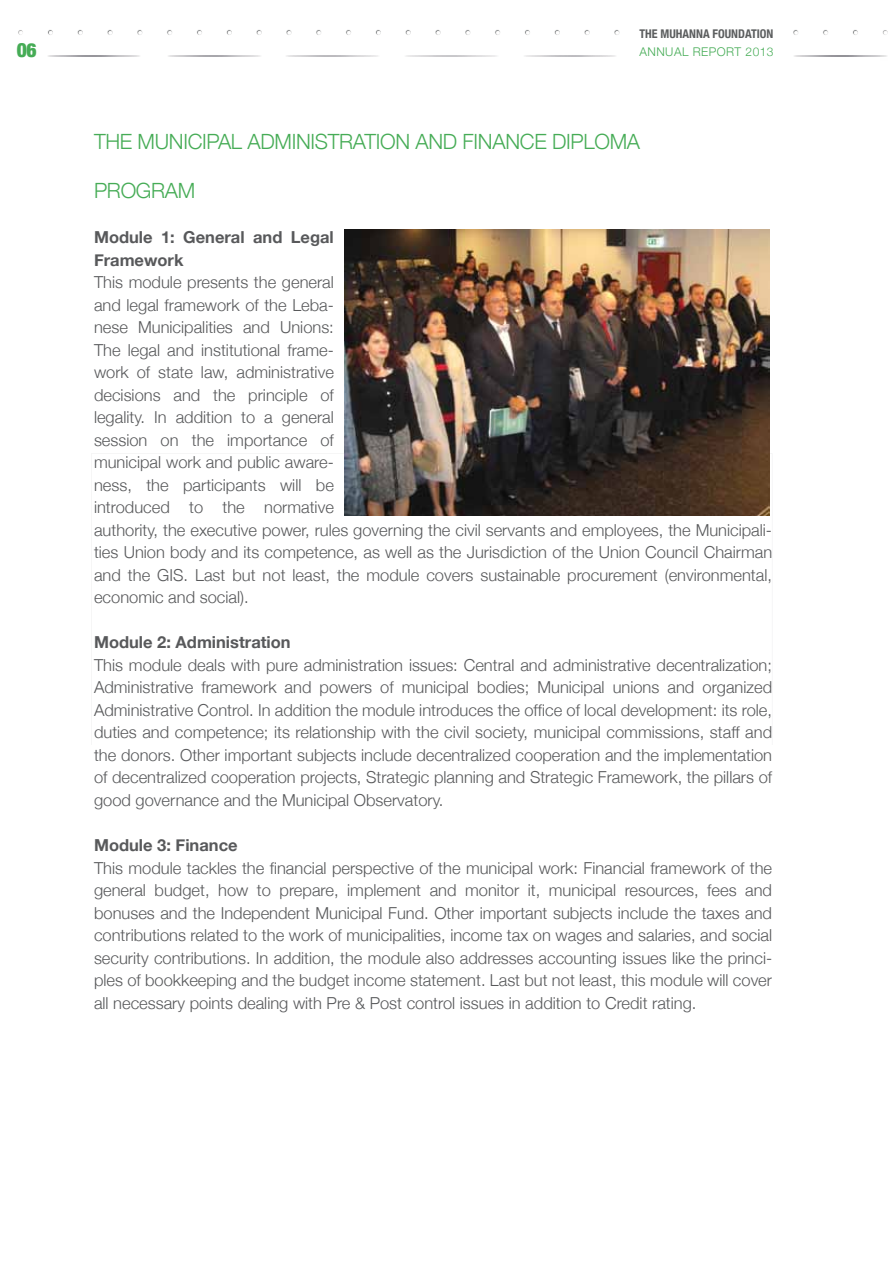
<style>
.page{position:relative;width:893px;height:1263px;background:#fff}
.page>*{position:absolute;margin:0;border:0;box-sizing:border-box;transform-origin:0 0}
.t1{font:300 21px "Helvetica Neue";letter-spacing:-.015em;color:#46ac56}
.t2{font:900 condensed 19.5px "Helvetica Neue";color:#46ac56}
.t3{font:300 16.5px/22.5px "Helvetica Neue";color:#58595b}
.t4{font:700 16.5px/22.5px "Helvetica Neue";color:#58595b}
.t5{font:700 condensed 12px "Helvetica Neue";color:#5c5e5f}
.t6{font:300 12px "Helvetica Neue";letter-spacing:.04em;color:#46ac56}
</style>
<div class="page">
<svg style="left:18px;top:30px;width:5px;height:5px"></svg>
<svg style="left:48px;top:30px;width:5px;height:5px"></svg>
<svg style="left:77px;top:30px;width:6px;height:5px"></svg>
<svg style="left:107px;top:30px;width:6px;height:5px"></svg>
<svg style="left:137px;top:30px;width:5px;height:5px"></svg>
<svg style="left:167px;top:30px;width:5px;height:5px"></svg>
<svg style="left:197px;top:30px;width:5px;height:5px"></svg>
<svg style="left:226px;top:30px;width:6px;height:5px"></svg>
<svg style="left:256px;top:30px;width:6px;height:5px"></svg>
<svg style="left:286px;top:30px;width:6px;height:5px"></svg>
<svg style="left:316px;top:30px;width:5px;height:5px"></svg>
<svg style="left:346px;top:30px;width:5px;height:5px"></svg>
<svg style="left:375px;top:30px;width:6px;height:5px"></svg>
<svg style="left:405px;top:30px;width:6px;height:5px"></svg>
<svg style="left:435px;top:30px;width:6px;height:5px"></svg>
<svg style="left:465px;top:30px;width:5px;height:5px"></svg>
<svg style="left:495px;top:30px;width:5px;height:5px"></svg>
<svg style="left:525px;top:30px;width:5px;height:5px"></svg>
<svg style="left:554px;top:30px;width:6px;height:5px"></svg>
<svg style="left:584px;top:30px;width:6px;height:5px"></svg>
<svg style="left:614px;top:30px;width:6px;height:5px"></svg>
<svg style="left:793px;top:30px;width:5px;height:5px"></svg>
<svg style="left:823px;top:30px;width:5px;height:5px"></svg>
<svg style="left:853px;top:30px;width:5px;height:5px"></svg>
<svg style="left:882px;top:30px;width:6px;height:5px"></svg>
<img style="left:345px;top:229px;width:425px;height:287px">
<p class="t2" style="left:17px;top:38px;width:21px">06</p>
<p class="t5" style="left:639px;top:27px;width:135px">THE MUHANNA FOUNDATION</p>
<p class="t6" style="left:639px;top:45px;width:136px">ANNUAL REPORT 2013</p>
<p class="t1" style="left:94px;top:128px;width:548px">THE MUNICIPAL ADMINISTRATION AND FINANCE DIPLOMA</p>
<p class="t1" style="left:94px;top:178px;width:103px">PROGRAM</p>
<p class="t4" style="left:291px;top:226px;width:45px">Legal</p>
<p class="t4" style="left:183px;top:226px;width:63px">General</p>
<p class="t4" style="left:94px;top:226px;width:91px">Module<br>Framework</p>
<p class="t3" style="left:94px;top:271px;width:241px">This module presents the general</p>
<p class="t3" style="left:280px;top:316px;width:55px">Unions:</p>
<p class="t4" style="left:253px;top:226px;width:31px">and</p>
<p class="t4" style="left:161px;top:226px;width:15px">1:</p>
<p class="t3" style="left:94px;top:293px;width:241px">and legal framework of the Leba-</p>
<p class="t3" style="left:138px;top:316px;width:96px">Municipalities</p>
<p class="t3" style="left:243px;top:316px;width:28px">and</p>
<p class="t3" style="left:94px;top:316px;width:35px">nese</p>
<p class="t3" style="left:94px;top:338px;width:241px">The legal and institutional frame-</p>
<p class="t3" style="left:320px;top:383px;width:15px">of</p>
<p class="t3" style="left:94px;top:361px;width:36px">work</p>
<p class="t3" style="left:137px;top:361px;width:15px">of</p>
<p class="t3" style="left:201px;top:361px;width:29px">law,</p>
<p class="t3" style="left:236px;top:361px;width:99px">administrative</p>
<p class="t3" style="left:158px;top:361px;width:36px">state</p>
<p class="t3" style="left:94px;top:383px;width:68px">decisions</p>
<p class="t3" style="left:173px;top:383px;width:28px">and</p>
<p class="t3" style="left:213px;top:383px;width:24px">the</p>
<p class="t3" style="left:248px;top:383px;width:61px">principle</p>
<p class="t3" style="left:94px;top:406px;width:53px">legality.</p>
<p class="t3" style="left:94px;top:428px;width:55px">session</p>
<p class="t3" style="left:154px;top:406px;width:14px">In</p>
<p class="t3" style="left:176px;top:406px;width:58px">addition</p>
<p class="t3" style="left:241px;top:406px;width:16px">to</p>
<p class="t3" style="left:264px;top:406px;width:10px">a</p>
<p class="t3" style="left:282px;top:406px;width:53px">general</p>
<p class="t3" style="left:161px;top:428px;width:20px">on</p>
<p class="t3" style="left:192px;top:428px;width:24px">the</p>
<p class="t3" style="left:227px;top:428px;width:82px">importance</p>
<p class="t3" style="left:320px;top:428px;width:15px">of</p>
<p class="t3" style="left:94px;top:451px;width:241px">municipal work and public aware-</p>
<p class="t3" style="left:264px;top:496px;width:71px">normative</p>
<p class="t3" style="left:146px;top:473px;width:24px">the</p>
<p class="t3" style="left:183px;top:473px;width:84px">participants</p>
<p class="t3" style="left:280px;top:473px;width:23px">will</p>
<p class="t3" style="left:316px;top:473px;width:20px">be</p>
<p class="t3" style="left:94px;top:473px;width:39px">ness,</p>
<p class="t3" style="left:94px;top:496px;width:77px">introduced</p>
<p class="t3" style="left:94px;top:541px;width:680px">ties Union body and its competence, as well as the Jurisdiction of the Union Council Chairman</p>
<p class="t3" style="left:223px;top:496px;width:24px">the</p>
<p class="t3" style="left:189px;top:496px;width:16px">to</p>
<p class="t3" style="left:94px;top:518px;width:679px">authority, the executive power, rules governing the civil servants and employees, the Municipali-</p>
<p class="t3" style="left:94px;top:563px;width:679px">and the GIS. Last but not least, the module covers sustainable procurement (environmental, economic and social .(</p>
<p class="t4" style="left:94px;top:631px;width:198px">Module 2: Administration</p>
<p class="t3" style="left:94px;top:653px;width:680px;text-align:right">This module deals with pure administration issues: Central and administrative decentralization; organized</p>
<p class="t3" style="left:94px;top:676px;width:680px">Administrative<br>Administrative Control In. addition the module introduces the office of local development: its role, duties and competence; its relationship with the civil society, municipal commissions, staff and the donors. Other important subjects include decentralized cooperation and the implementation of decentralized cooperation projects, Strategic planning and Strategic Framework, the pillars of good governance and the Municipal Observatory.</p>
<p class="t4" style="left:94px;top:833px;width:145px">Module 3: Finance</p>
<p class="t3" style="left:94px;top:856px;width:680px;text-align:right">This module tackles the financial perspective of the municipal work: Financial framework of the and</p>
<p class="t3" style="left:201px;top:676px;width:77px">framework</p>
<p class="t3" style="left:285px;top:676px;width:28px">and</p>
<p class="t3" style="left:380px;top:676px;width:15px">of</p>
<p class="t3" style="left:402px;top:676px;width:69px">municipal</p>
<p class="t3" style="left:477px;top:676px;width:54px">bodies;</p>
<p class="t3" style="left:537px;top:676px;width:69px">Municipal</p>
<p class="t3" style="left:613px;top:676px;width:48px">unions</p>
<p class="t3" style="left:667px;top:676px;width:28px">and</p>
<p class="t3" style="left:320px;top:676px;width:54px">powers</p>
<p class="t3" style="left:94px;top:878px;width:680px">general<br>bonuses and the Independent Municipal Fund. Other important subjects include the taxes and contributions related to the work of municipalities, income tax on wages and salaries, and social</p>
<p class="t3" style="left:94px;top:968px;width:679px">ples of bookkeeping and the budget income statement. Last but not least, this module will cover</p>
<p class="t3" style="left:155px;top:878px;width:57px">budget,</p>
<p class="t3" style="left:218px;top:878px;width:32px">how</p>
<p class="t3" style="left:347px;top:878px;width:75px">implement</p>
<p class="t3" style="left:430px;top:878px;width:28px">and</p>
<p class="t3" style="left:465px;top:878px;width:56px">monitor</p>
<p class="t3" style="left:528px;top:878px;width:14px">,i t</p>
<p class="t3" style="left:549px;top:878px;width:69px">municipal</p>
<p class="t3" style="left:707px;top:878px;width:31px">fees</p>
<p class="t3" style="left:257px;top:878px;width:16px">to</p>
<p class="t3" style="left:280px;top:878px;width:61px">prepare,</p>
<p class="t3" style="left:625px;top:878px;width:75px">resources,</p>
<p class="t3" style="left:94px;top:946px;width:680px">security contributions In. addition, the module also addresses accounting issues like the princi-</p>
<p class="t3" style="left:94px;top:991px;width:604px">all necessary points dealing with Pre &amp; Post control issues in addition to Credit rating.</p>
</div>
